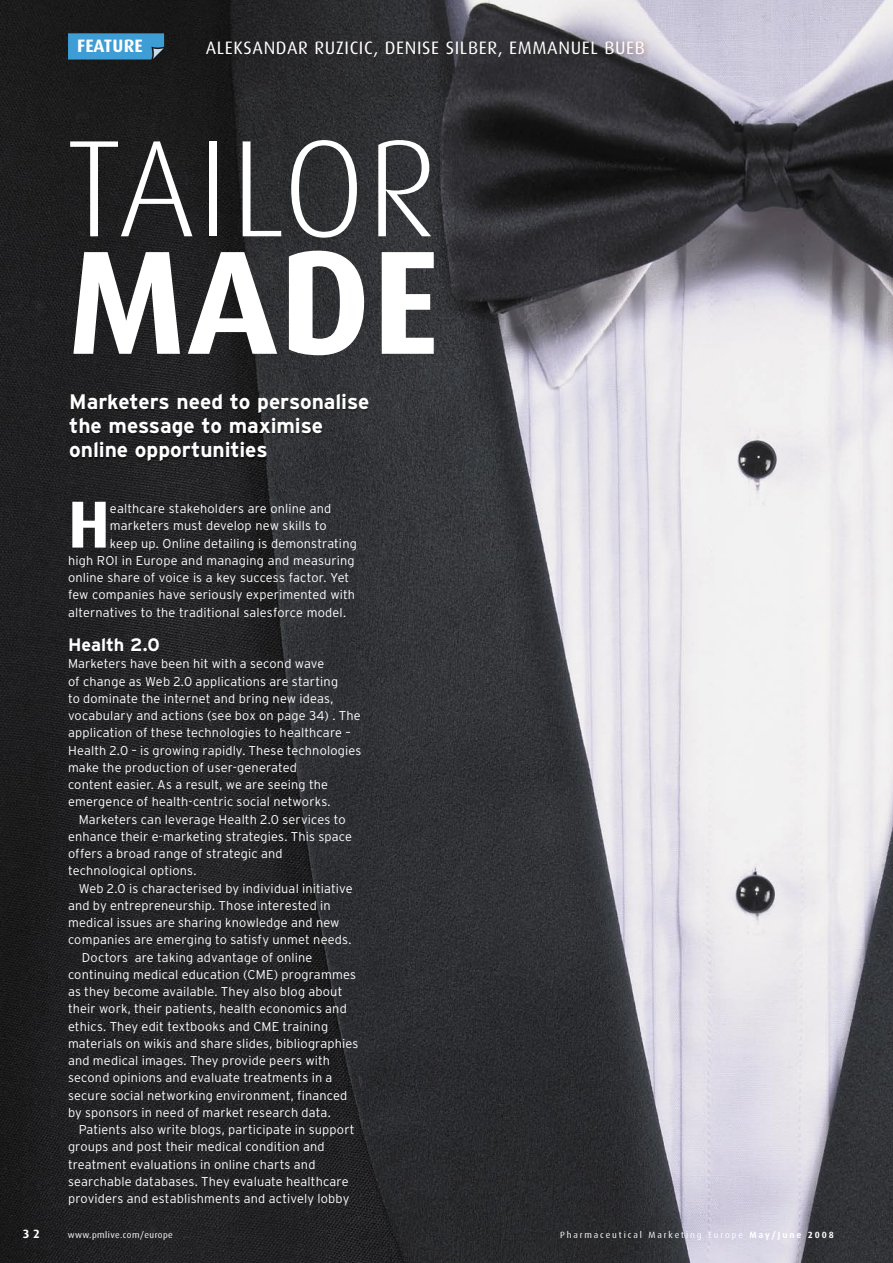
<style>
.page{position:relative;width:893px;height:1263px;background:#fff}
.page>*{position:absolute;margin:0;border:0;box-sizing:border-box;transform-origin:0 0}
.t1{font:700 147.75px "Dax OT";color:#fff}
.t2{font:300 137.85px "Dax OT";letter-spacing:.01em;color:#fff}
.t3{font:700 66.6px "Dax OT";color:#fff}
.t4{font:700 21px/24px "Interstate";letter-spacing:-.005em;color:#fff}
.t5{font:18px "Dax OT";letter-spacing:.035em;color:#fff}
.t6{font:700 18px "Interstate";letter-spacing:-.005em;color:#fff}
.t7{font:700 18px "Dax OT";letter-spacing:.01em;color:#fff}
.t8{font:300 12.75px/17.2px "Interstate";letter-spacing:.01em;color:#fff}
.t9{font:700 12px "Dax OT";color:#fff}
.t10{font:9px "Dax OT";letter-spacing:.21em;color:#fff}
.t11{font:9px "Dax OT";letter-spacing:.05em;color:#fff}
.s1{font-weight:700}
</style>
<div class="page">
<img style="left:0;top:0;width:893px;height:1263px">
<img style="left:68px;top:392px;width:302px;height:72px">
<svg style="left:68px;top:33px;width:96px;height:27px;background:#3c94c7"></svg>
<img style="left:203px;top:36px;width:448px;height:26px">
<h3 class="t7" style="left:77px;top:36px;width:67px">FEATURE</h3>
<h3 class="t5" style="left:206px;top:37px;width:441px">ALEKSANDAR RUZICIC, DENISE SILBER, EMMANUEL BUEB</h3>
<h2 class="t2" style="left:66px;top:113px;width:373px">TAILOR</h2>
<h1 class="t1" style="left:68px;top:219px;width:374px">MADE</h1>
<h3 class="t4" style="left:69px;top:390px;width:302px">Marketers need to personalise the message to maximise online opportunities</h3>
<h3 class="t3" style="left:68px;top:487px;width:43px">H</h3>
<p class="t8" style="left:110px;top:500px;width:223px">ealthcare stakeholders are online and</p>
<p class="t8" style="left:110px;top:517px;width:218px">marketers must develop new skills to</p>
<p class="t8" style="left:110px;top:534px;width:248px">keep up. Online detailing is demonstrating</p>
<p class="t8" style="left:68px;top:552px;width:288px">high ROI in Europe and managing and measuring</p>
<p class="t8" style="left:68px;top:569px;width:283px">online share of voice is a key success factor. Yet</p>
<p class="t8" style="left:68px;top:586px;width:289px">few companies have seriously experimented with</p>
<p class="t8" style="left:68px;top:603px;width:280px">alternatives to the traditional salesforce model.</p>
<h3 class="t6" style="left:68px;top:634px;width:93px">Health 2.0</h3>
<p class="t8" style="left:68px;top:655px;width:295px">Marketers have been hit with a second wave<br>of change as Web 2.0 applications are starting<br>to dominate the internet and bring new ideas, vocabulary and actions (see box on page 34) . The application of these technologies to healthcare – Health 2.0 – is growing rapidly. These technologies make the production of user-generated<br>content easier. As a result, we are seeing the emergence of health-centric social networks.</p>
<p class="t8" style="left:68px;top:810px;width:285px;text-indent:11px">Marketers can leverage Health 2.0 services to enhance their e-marketing strategies. This space offers a broad range of strategic and technological options.</p>
<p class="t8" style="left:79px;top:879px;width:275px">Web 2.0 is characterised by individual initiative</p>
<p class="t8" style="left:68px;top:897px;width:264px">and by entrepreneurship. Those interested in</p>
<p class="t8" style="left:68px;top:914px;width:273px">medical issues are sharing knowledge and new</p>
<p class="t8" style="left:68px;top:931px;width:285px">companies are emerging to satisfy unmet needs.</p>
<p class="t8" style="left:82px;top:948px;width:232px">Doctors are taking advantage of online</p>
<p class="t8" style="left:68px;top:966px;width:289px">continuing medical education (CME) programmes</p>
<p class="t8" style="left:68px;top:983px;width:276px">as they become available. They also blog about</p>
<p class="t8" style="left:68px;top:1000px;width:280px">their work, their patients, health economics and</p>
<p class="t8" style="left:68px;top:1017px;width:262px">ethics. They edit textbooks and CME training</p>
<p class="t8" style="left:68px;top:1035px;width:292px">materials on wikis and share slides, bibliographies</p>
<p class="t8" style="left:68px;top:1052px;width:264px">and medical images. They provide peers with</p>
<p class="t8" style="left:68px;top:1069px;width:266px">second opinions and evaluate treatments in a</p>
<p class="t8" style="left:68px;top:1086px;width:281px">secure social networking environment, financed</p>
<p class="t8" style="left:68px;top:1104px;width:264px">by sponsors in need of market research data.</p>
<p class="t8" style="left:79px;top:1121px;width:277px">Patients also write blogs, participate in support</p>
<p class="t8" style="left:68px;top:1138px;width:258px">groups and post their medical condition and</p>
<p class="t8" style="left:68px;top:1155px;width:249px">treatment evaluations in online charts and</p>
<p class="t8" style="left:68px;top:1173px;width:282px">searchable databases. They evaluate healthcare</p>
<p class="t8" style="left:68px;top:1190px;width:283px">providers and establishments and actively lobby</p>
<p class="t9" style="left:23px;top:1227px;width:19px">3 2</p>
<p class="t11" style="left:68px;top:1230px;width:107px">www.pmlive.com/europe</p>
<p class="t10" style="left:560px;top:1230px;width:275px">Pharmaceutical Marketing Europe <span class="s1">May/June 2008</span></p>
</div>
